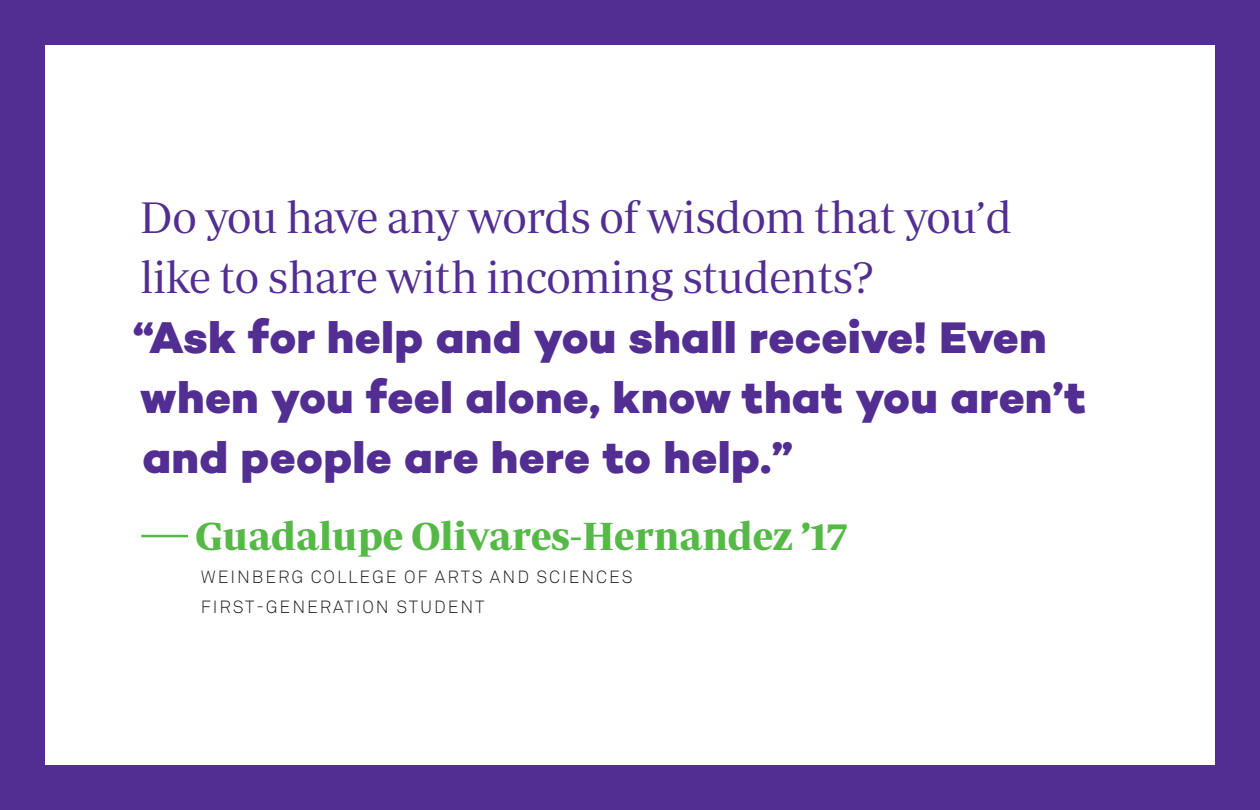
<style>
.page{position:relative;width:1260px;height:810px;background:#522e92}
.page>*{position:absolute;margin:0;border:0;box-sizing:border-box;transform-origin:0 0}
.Question{font:800 45px/60px "Campton";letter-spacing:.005em;color:#522e92}
.Question-2{font:45px/60px "Periodico Display Lg";letter-spacing:-.01em;color:#522e92}
.t1{font:700 40px "Periodico Display";color:#56b947}
.t2{font:300 17.5px "Akkurat Pro";letter-spacing:.11em;color:#231f20}
</style>
<div class="page">
<div style="left:45px;top:45px;width:1170px;height:720px;background:#fff"></div>
<hr style="left:141px;top:535px;width:47px;height:2px;background:#56b947">
<p class="Question-2" style="left:140px;top:187px;width:874px">Do you have any words of wisdom that you’d like to share with incoming students?</p>
<p class="Question" style="left:133px;top:307px;width:955px">“Ask for help and you shall receive! Even when you feel alone, know that you aren’t and people are here to help.”</p>
<p class="t1" style="left:196px;top:513px;width:653px">Guadalupe Olivares-Hernandez ’17</p>
<p class="t2" style="left:201px;top:567px;width:433px">WEINBERG COLLEGE OF ARTS AND SCIENCES</p>
<p class="t2" style="left:201px;top:597px;width:285px">FIRST-GENERATION STUDENT</p>
</div>
